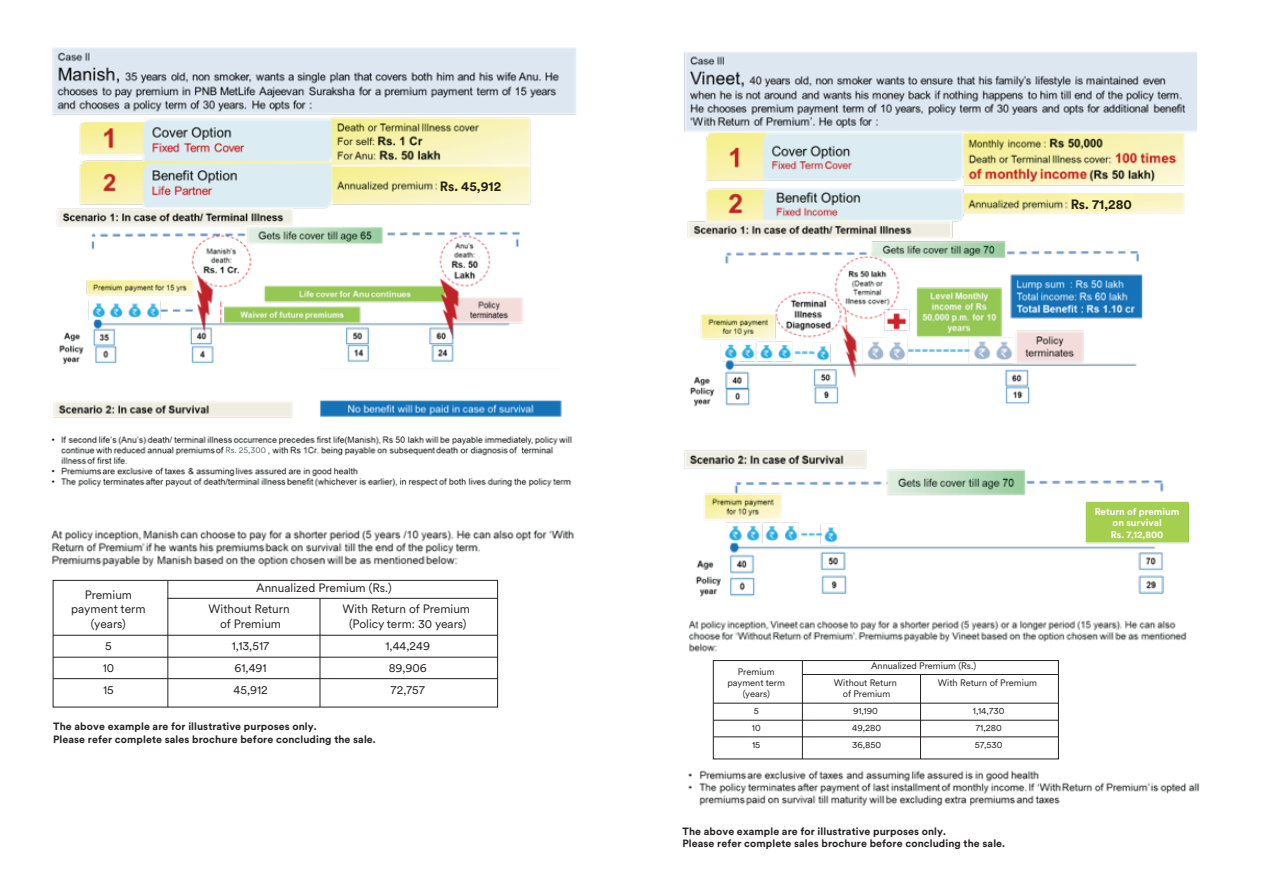
<style>
.page{position:relative;width:1263px;height:893px;background:#fff}
.page>*{position:absolute;margin:0;border:0;box-sizing:border-box;transform-origin:0 0}
.t1{font:700 13.35px "Met Life Circular";color:#231f20}
.t2{font:12px "Met Life Circular";color:#231f20}
.t3{font:700 10.5px/12.6px "Met Life Circular";letter-spacing:.01em;color:#231f20}
.t4{font:700 9.75px/11.4px "Met Life Circular";color:#fff;text-align:center}
.t5{font:9.3px "Met Life Circular";color:#231f20}
.t6{font:8.55px "Met Life Circular";color:#5f636a}
</style>
<div class="page">
<img style="left:684px;top:52px;width:512px;height:355px">
<img style="left:51px;top:529px;width:523px;height:38px">
<img style="left:51px;top:436px;width:522px;height:51px">
<img style="left:689px;top:620px;width:498px;height:32px">
<img style="left:688px;top:770px;width:512px;height:36px">
<img style="left:53px;top:400px;width:509px;height:18px">
<img style="left:52px;top:48px;width:525px;height:316px">
<div style="left:438px;top:177px;width:65px;height:15px;background:#fbf5ad"></div>
<div style="left:225px;top:445px;width:43px;height:11px;background:#fff"></div>
<div style="left:53px;top:580px;width:445px;height:127px;border:1px solid #231f20"></div>
<hr style="left:168px;top:580px;width:1px;height:127px;background:#231f20">
<hr style="left:167px;top:598px;width:331px;height:1px;background:#231f20">
<hr style="left:53px;top:635px;width:445px;height:1px;background:#231f20">
<hr style="left:53px;top:657px;width:445px;height:1px;background:#231f20">
<hr style="left:53px;top:678px;width:445px;height:1px;background:#231f20">
<hr style="left:320px;top:598px;width:1px;height:109px;background:#231f20">
<div style="left:1069px;top:195px;width:65px;height:15px;background:#fbf5ad"></div>
<div style="left:713px;top:660px;width:345px;height:99px;border:1px solid #231f20"></div>
<hr style="left:802px;top:661px;width:1px;height:98px;background:#231f20">
<hr style="left:802px;top:674px;width:256px;height:1px;background:#231f20">
<hr style="left:713px;top:703px;width:345px;height:1px;background:#231f20">
<hr style="left:713px;top:720px;width:345px;height:1px;background:#231f20">
<hr style="left:713px;top:737px;width:345px;height:1px;background:#231f20">
<hr style="left:920px;top:674px;width:1px;height:85px;background:#231f20">
<img style="left:684px;top:450px;width:504px;height:147px">
<div style="left:1086px;top:502px;width:102px;height:39px;background:#a5cf4f"></div>
<p class="t1" style="left:440px;top:177px;width:63px">Rs. 45,912</p>
<p class="t2" style="left:85px;top:587px;width:49px">Premium</p>
<p class="t6" style="left:225px;top:444px;width:42px">Rs. 25,300</p>
<p class="t2" style="left:256px;top:579px;width:137px">Annualized Premium (Rs.)</p>
<p class="t2" style="left:71px;top:601px;width:76px">payment term</p>
<p class="t2" style="left:209px;top:601px;width:83px">Without Return</p>
<p class="t2" style="left:342px;top:601px;width:129px">With Return of Premium</p>
<p class="t2" style="left:91px;top:616px;width:36px">(years)</p>
<p class="t2" style="left:220px;top:616px;width:62px">of Premium</p>
<p class="t2" style="left:349px;top:616px;width:119px">(Policy term: 30 years)</p>
<p class="t2" style="left:105px;top:637px;width:8px">5</p>
<p class="t2" style="left:232px;top:637px;width:39px">1,13,517</p>
<p class="t2" style="left:385px;top:637px;width:46px">1,44,249</p>
<p class="t2" style="left:103px;top:659px;width:13px">10</p>
<p class="t2" style="left:234px;top:659px;width:34px">61,491</p>
<p class="t2" style="left:389px;top:659px;width:39px">89,906</p>
<p class="t2" style="left:103px;top:681px;width:12px">15</p>
<p class="t2" style="left:233px;top:681px;width:36px">45,912</p>
<p class="t2" style="left:391px;top:681px;width:36px">72,757</p>
<p class="t3" style="left:53px;top:720px;width:324px">The above example are for illustrative purposes only.<br>Please refer complete sales brochure before concluding the sale.</p>
<p class="t1" style="left:1071px;top:195px;width:63px">Rs. 71,280</p>
<p class="t5" style="left:738px;top:666px;width:38px">Premium</p>
<p class="t5" style="left:871px;top:660px;width:107px">Annualized Premium (Rs.)</p>
<p class="t5" style="left:727px;top:677px;width:59px">payment term</p>
<p class="t5" style="left:834px;top:677px;width:64px">Without Return</p>
<p class="t5" style="left:938px;top:677px;width:101px">With Return of Premium</p>
<p class="t5" style="left:743px;top:688px;width:29px">(years)</p>
<p class="t5" style="left:843px;top:688px;width:49px">of Premium</p>
<p class="t5" style="left:754px;top:705px;width:7px">5</p>
<p class="t5" style="left:853px;top:705px;width:26px">91,190</p>
<p class="t5" style="left:973px;top:705px;width:33px">1,14,730</p>
<p class="t5" style="left:752px;top:722px;width:10px">10</p>
<p class="t5" style="left:852px;top:722px;width:31px">49,280</p>
<p class="t5" style="left:975px;top:722px;width:28px">71,280</p>
<p class="t5" style="left:752px;top:739px;width:10px">15</p>
<p class="t5" style="left:852px;top:739px;width:31px">36,850</p>
<p class="t5" style="left:975px;top:739px;width:29px">57,530</p>
<p class="t3" style="left:682px;top:824px;width:324px">The above example are for illustrative purposes only.<br>Please refer complete sales brochure before concluding the sale.</p>
<p class="t4" style="left:1095px;top:505px;width:86px">Return of premium on survival<br>Rs. 7,12,800</p>
</div>
